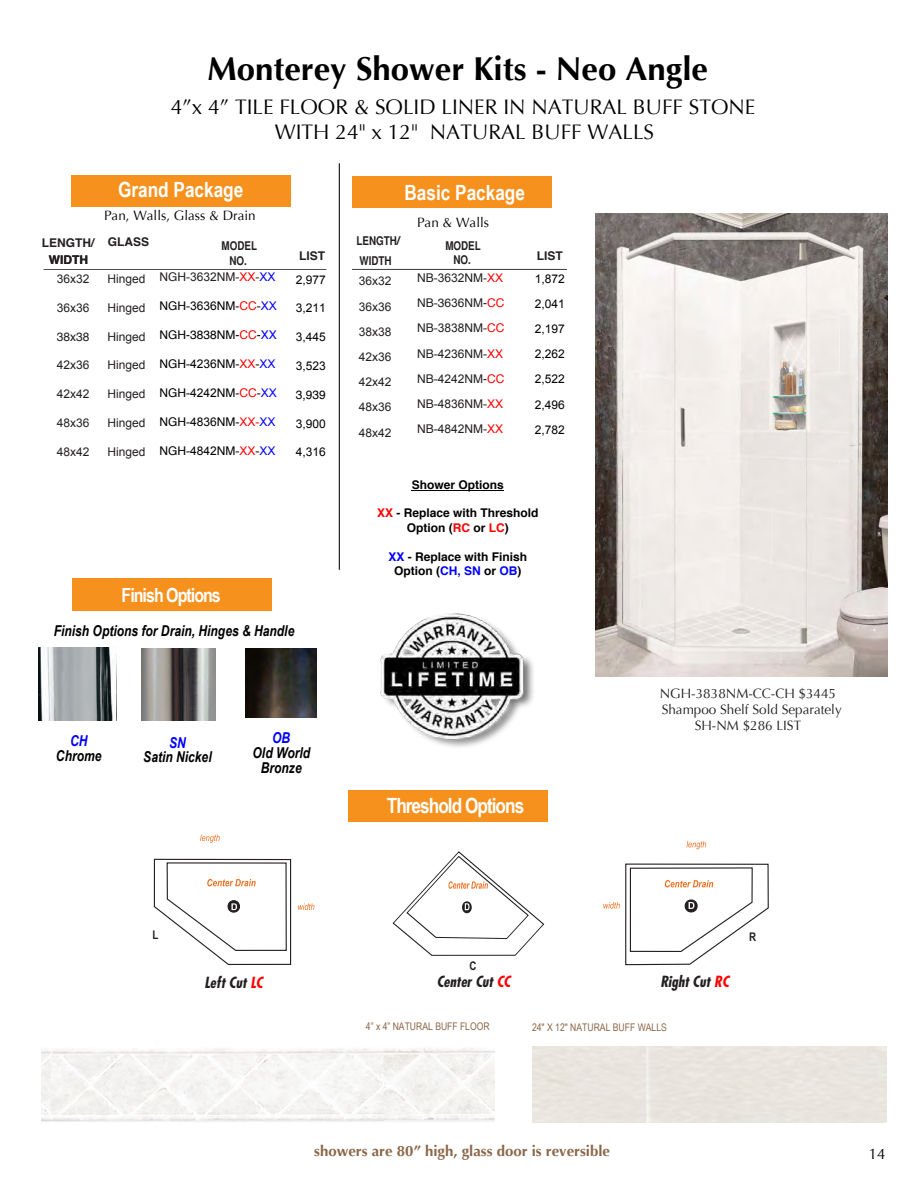
<style>
.page{position:relative;width:918px;height:1188px;background:#fff}
.page>*{position:absolute;margin:0;border:0;box-sizing:border-box;transform-origin:0 0}
.t1{font:700 33px "Optima";color:#000}
.t2{font:21px/25.2px "Optima";color:#000;text-align:center}
.t3{font:700 21px "Arial Narrow";color:#fff}
.t4{font:700 21px "Arial Narrow";letter-spacing:-.045em;color:#fff}
.t5{font:700 19.5px "Arial Narrow";letter-spacing:-.05em;color:#fff}
.t6{font:700 15px "Optima";color:#8a6647}
.t7{font:italic 700 15px "Arial Narrow";color:#000}
.t8{font:italic 700 15px/15px "Arial Narrow";color:#000;text-align:center}
.t9{font:italic 700 condensed 15px "Futura";color:#231f20}
.t10{font:italic 700 15px "Arial Narrow";color:#00f}
.t11{font:15px "Optima";color:#000}
.t12{font:13.5px/16.2px "Optima";color:#231f20;text-align:center}
.t13{font:13.5px "Optima";color:#000}
.t14{font:12px/25.2px "Arial";color:#231f20}
.t15{font:12px/25.2px "Arial";color:#000;text-align:justify}
.t16{font:700 12px/14.4px "Helvetica";color:#000;text-align:center}
.t17{font:12px "Helvetica";color:#231f20}
.t18{font:700 condensed 12px "Helvetica";color:#231f20}
.t19{font:12px "Helvetica";color:#000}
.t20{font:700 12px "Helvetica";color:#231f20}
.t21{font:700 12px "Helvetica";color:#231f20}
.t22{font:700 11.85px "Arial Narrow";color:#231f20}
.t23{font:10.5px "Arial Narrow";color:#8a6647}
.s1{font-style:inherit}
.s2{font-family:"Helvetica"}
.s3{color:#f00}
.s4{color:#00f}
.s5{font-family:"Helvetica";color:#f00}
.s6{font-stretch:normal}
.s7{font-family:"Arial"}
</style>
<div class="page">
<img style="left:595px;top:214px;width:293px;height:462px">
<hr style="left:339px;top:163px;width:1px;height:407px;background:#231f20">
<div style="left:72px;top:578px;width:200px;height:32px;background:#f6911e"></div>
<img style="left:141px;top:649px;width:74px;height:72px">
<img style="left:246px;top:649px;width:70px;height:69px">
<img style="left:38px;top:647px;width:79px;height:74px">
<hr style="left:412px;top:490px;width:92px;height:1px;background:#000">
<img style="left:380px;top:614px;width:154px;height:133px">
<img style="left:42px;top:1048px;width:452px;height:74px">
<hr style="left:44px;top:269px;width:282px;height:1px;background:#231f20">
<hr style="left:352px;top:269px;width:215px;height:1px;background:#231f20">
<div style="left:348px;top:791px;width:200px;height:31px;background:#f6911e"></div>
<svg style="left:686px;top:841px;width:20px;height:8px"></svg>
<svg style="left:603px;top:863px;width:166px;height:103px"></svg>
<svg style="left:200px;top:835px;width:20px;height:8px"></svg>
<svg style="left:298px;top:903px;width:16px;height:7px"></svg>
<svg style="left:153px;top:858px;width:139px;height:107px"></svg>
<svg style="left:392px;top:851px;width:153px;height:105px"></svg>
<div style="left:352px;top:177px;width:200px;height:31px;background:#f6911e"></div>
<div style="left:71px;top:176px;width:220px;height:31px;background:#f6911e"></div>
<h1 class="t1" style="left:207px;top:50px;width:502px"><span class="s1">Monterey</span> Shower Kits - Neo Angle</h1>
<h2 class="t2" style="left:171px;top:94px;width:586px">4”x 4” TILE FLOOR &amp; SOLID LINER IN NATURAL BUFF STONE<br><span class="s1">WITH</span> 24" x 12" NATURAL BUFF WALLS</h2>
<h2 class="t3" style="left:118px;top:174px;width:127px">Grand Package</h2>
<h2 class="t3" style="left:404px;top:176px;width:122px">Basic Package</h2>
<p class="t13" style="left:104px;top:208px;width:153px">Pan, Walls, Glass &amp; Drain</p>
<p class="t13" style="left:417px;top:214px;width:74px">Pan &amp; Walls</p>
<p class="t21" style="left:42px;top:233px;width:109px">LENGTH/ <span class="s1">GLASS</span></p>
<p class="t18" style="left:222px;top:239px;width:37px">MODEL</p>
<p class="t20" style="left:49px;top:250px;width:41px">WIDTH</p>
<p class="t18" style="left:230px;top:253px;width:19px">NO.</p>
<p class="t20" style="left:299px;top:246px;width:28px">LIST</p>
<p class="t14" style="left:57px;top:266px;width:34px">36x32</p>
<p class="t14" style="left:57px;top:295px;width:34px">36x36</p>
<p class="t17" style="left:57px;top:328px;width:34px">38x38</p>
<p class="t14" style="left:57px;top:353px;width:34px">42x36</p>
<p class="t14" style="left:57px;top:381px;width:34px">42x42</p>
<p class="t14" style="left:57px;top:410px;width:34px">48x36</p>
<p class="t14" style="left:57px;top:439px;width:34px">48x42</p>
<p class="t14" style="left:107px;top:266px;width:40px">Hinged</p>
<p class="t14" style="left:107px;top:295px;width:40px">Hinged</p>
<p class="t17" style="left:107px;top:327px;width:40px">Hinged</p>
<p class="t14" style="left:107px;top:353px;width:40px">Hinged</p>
<p class="t14" style="left:107px;top:381px;width:40px">Hinged</p>
<p class="t14" style="left:107px;top:410px;width:40px">Hinged</p>
<p class="t14" style="left:107px;top:439px;width:40px">Hinged</p>
<p class="t14" style="left:159px;top:264px;width:118px"><span class="s2">NGH</span>-3632<span class="s2">NM</span>-<span class="s3">XX</span>-<span class="s4">XX</span></p>
<p class="t15" style="left:159px;top:293px;width:119px"><span class="s2">NGH</span>-3636<span class="s2">NM</span>-<span class="s5">CC</span>-<span class="s4">XX</span></p>
<p class="t19" style="left:159px;top:326px;width:119px">NGH-3838NM-<span class="s3">CC</span>-<span class="s4">XX</span></p>
<p class="t15" style="left:159px;top:351px;width:118px"><span class="s2">NGH</span>-4236<span class="s2">NM</span>-<span class="s3">XX</span>-<span class="s4">XX</span></p>
<p class="t15" style="left:159px;top:380px;width:119px"><span class="s2">NGH</span>-4242<span class="s2">NM</span>-<span class="s5">CC</span>-<span class="s4">XX</span></p>
<p class="t15" style="left:159px;top:409px;width:118px"><span class="s2">NGH</span>-4836<span class="s2">NM</span>-<span class="s3">XX-</span><span class="s4">XX</span></p>
<p class="t15" style="left:159px;top:438px;width:118px"><span class="s2">NGH</span>-4842<span class="s2">NM</span>-<span class="s3">XX</span>-<span class="s4">XX</span></p>
<p class="t15" style="left:296px;top:267px;width:32px">2,977</p>
<p class="t15" style="left:296px;top:296px;width:32px">3,211</p>
<p class="t15" style="left:296px;top:325px;width:32px">3,445</p>
<p class="t15" style="left:296px;top:353px;width:32px">3,523</p>
<p class="t19" style="left:296px;top:386px;width:32px">3,939</p>
<p class="t15" style="left:296px;top:411px;width:32px">3,900</p>
<p class="t15" style="left:296px;top:440px;width:32px">4,316</p>
<h3 class="t5" style="left:122px;top:580px;width:101px">Finish Options</h3>
<p class="t7" style="left:54px;top:619px;width:242px">Finish Options for Drain, Hinges &amp; Handle</p>
<p class="t18" style="left:357px;top:234px;width:45px">LENGTH<span class="s6">/</span></p>
<p class="t18" style="left:359px;top:254px;width:34px">WIDTH</p>
<p class="t18" style="left:445px;top:239px;width:37px">MODEL</p>
<p class="t18" style="left:454px;top:253px;width:19px">NO.</p>
<p class="t20" style="left:537px;top:246px;width:28px">LIST</p>
<p class="t14" style="left:359px;top:269px;width:34px;text-align:justify">36x32<br>36x36<br>38x38<br>42x36<br>42x42<br>48x36<br>48x42</p>
<p class="t14" style="left:417px;top:265px;width:88px"><span class="s2">NB</span>-3632<span class="s2">NM</span>-<span class="s3">XX</span></p>
<p class="t17" style="left:417px;top:294px;width:89px">NB<span class="s7">-</span>36<span class="s7">36</span>NM-<span class="s3">CC</span></p>
<p class="t14" style="left:417px;top:316px;width:89px"><span class="s2">NB</span>-3838<span class="s2">NM</span>-<span class="s5">CC<br></span><span class="s2">NB</span>-4236<span class="s2">NM</span>-<span class="s3">XX</span></p>
<p class="t17" style="left:417px;top:369px;width:89px">NB<span class="s7">-4242</span>NM-<span class="s3">CC</span></p>
<p class="t14" style="left:417px;top:391px;width:88px"><span class="s2">NB</span>-4836<span class="s2">NM</span>-<span class="s3">XX<br></span><span class="s2">NB</span>-4842<span class="s2">NM</span>-<span class="s3">XX</span></p>
<p class="t15" style="left:535px;top:266px;width:32px">1,872<br>2,041<br>2,197<br>2,262<br>2,522<br>2,496<br>2,782</p>
<p class="t16" style="left:412px;top:477px;width:94px">Shower Options</p>
<p class="t16" style="left:377px;top:506px;width:163px"><span class="s3">XX</span> - Replace with Threshold<br>Option (<span class="s3">RC</span> or <span class="s3">LC</span>)</p>
<p class="t16" style="left:388px;top:549px;width:140px"><span class="s4">XX</span> - Replace with Finish<br>Option (<span class="s4">CH, SN</span> or <span class="s4">OB</span>)</p>
<p class="t10" style="left:70px;top:732px;width:19px">CH</p>
<p class="t8" style="left:56px;top:748px;width:47px">Chrome</p>
<p class="t10" style="left:169px;top:734px;width:18px">SN</p>
<p class="t8" style="left:143px;top:749px;width:70px">Satin Nickel</p>
<p class="t10" style="left:272px;top:729px;width:20px">OB</p>
<p class="t8" style="left:253px;top:746px;width:59px">Old World<br>Bronze</p>
<h2 class="t4" style="left:387px;top:790px;width:139px">Threshold Options</h2>
<p class="t12" style="left:660px;top:685px;width:183px">NGH-3838NM-CC-CH $<span class="s1">3445<br>Shampoo Shelf</span> Sold Separately<br>SH-NM $286 LIST</p>
<p class="t22" style="left:153px;top:926px;width:7px">L</p>
<p class="t22" style="left:749px;top:928px;width:9px">R</p>
<p class="t9" style="left:204px;top:973px;width:60px">Left Cut <span class="s3">LC</span></p>
<p class="t9" style="left:660px;top:972px;width:70px">Right Cut <span class="s3">RC</span></p>
<p class="t22" style="left:470px;top:957px;width:9px">C</p>
<p class="t9" style="left:437px;top:972px;width:75px">Center Cut <span class="s3">CC</span></p>
<p class="t23" style="left:366px;top:1018px;width:125px">4” x 4” NATURAL BUFF FLOOR</p>
<p class="t23" style="left:532px;top:1019px;width:136px">24" X 12" NATURAL BUFF WALLS</p>
<p class="t6" style="left:314px;top:1142px;width:297px">showers are 80” high, glass door is reversible</p>
<p class="t11" style="left:869px;top:1145px;width:18px">14</p>
</div>
